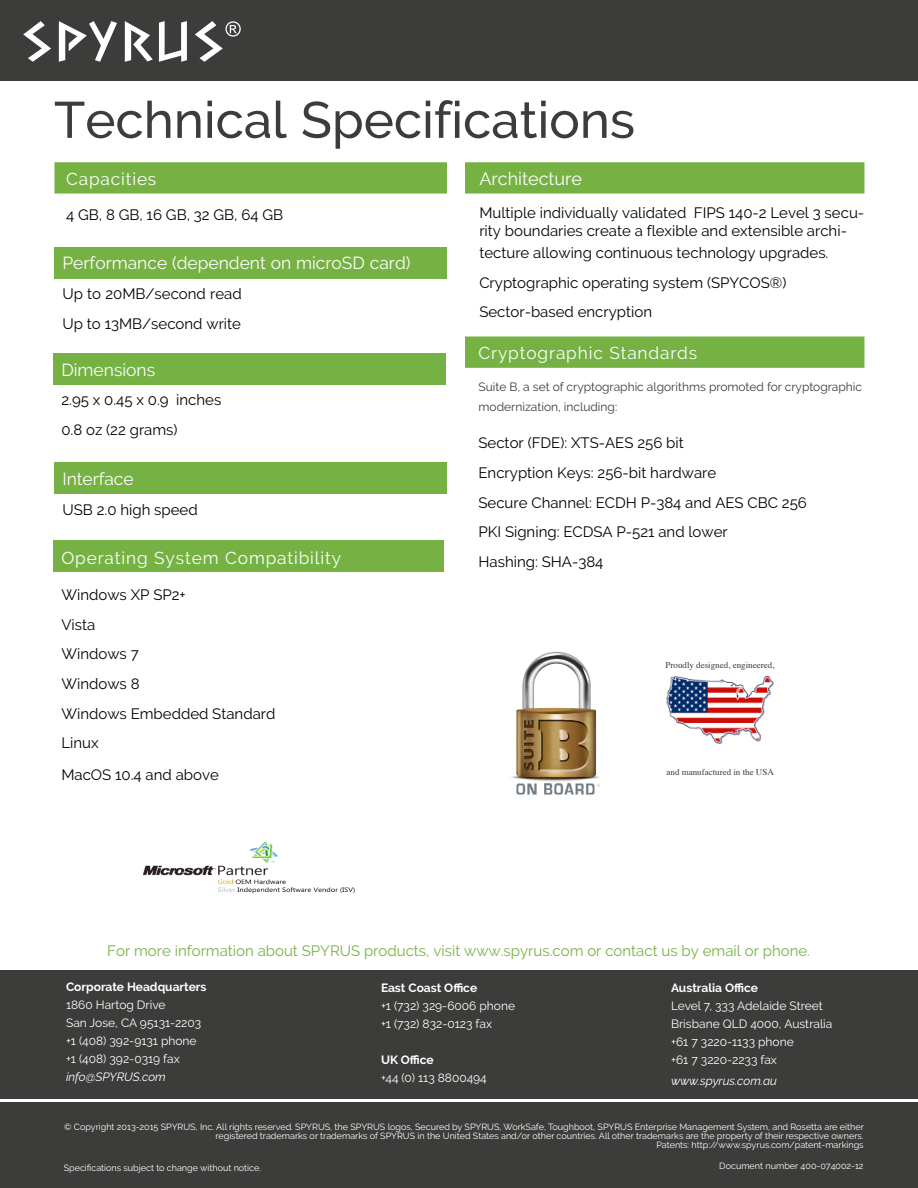
<style>
.page{position:relative;width:918px;height:1188px;background:#fff}
.page>*{position:absolute;margin:0;border:0;box-sizing:border-box;transform-origin:0 0}
.t1{font:500 51px "Raleway";color:#3c3c3b}
.t2{font:18px "Raleway";color:#fff}
.t3{font:17.4px "Raleway";color:#fff}
.t4{font:17.25px "Raleway";letter-spacing:.05em;color:#fff}
.t5{font:15px/29.7px "Raleway";color:#000}
.t6{font:15px "Raleway";color:#75b243}
.t7{font:12px/18px "Raleway";color:#fff}
.t8{font:12px/20.2px "Raleway";color:#3c3c3b}
.t9{font:700 12px "Raleway";color:#fff}
.t10{font:italic 12px "Raleway";color:#fff}
.t11{font:9px/9px "Raleway";color:#fff;text-align:right}
.t12{font:9px "Times";color:#3c3c3b}
</style>
<div class="page">
<div style="left:465px;top:162px;width:399px;height:32px;background:#75b243"></div>
<div style="left:465px;top:337px;width:399px;height:31px;background:#75b243"></div>
<div style="left:54px;top:162px;width:393px;height:32px;background:#75b243"></div>
<div style="left:0;top:970px;width:918px;height:218px;background:#3c3c3b"></div>
<hr style="left:0;top:1100px;width:918px;height:2px;background:#fff">
<div style="left:54px;top:247px;width:393px;height:31px;background:#75b243"></div>
<div style="left:0;top:0;width:918px;height:81px;background:#3c3c3b"></div>
<svg style="left:23px;top:21px;width:28px;height:41px"></svg>
<svg style="left:59px;top:21px;width:58px;height:41px"></svg>
<svg style="left:125px;top:21px;width:28px;height:41px"></svg>
<svg style="left:159px;top:21px;width:28px;height:41px"></svg>
<svg style="left:195px;top:21px;width:46px;height:41px"></svg>
<div style="left:53px;top:540px;width:391px;height:31px;background:#75b243"></div>
<div style="left:53px;top:354px;width:393px;height:31px;background:#75b243"></div>
<div style="left:54px;top:463px;width:393px;height:31px;background:#75b243"></div>
<img style="left:511px;top:651px;width:89px;height:144px">
<img style="left:666px;top:677px;width:108px;height:67px">
<img style="left:143px;top:841px;width:212px;height:53px">
<h1 class="t1" style="left:54px;top:90px;width:583px">Technical Specifications</h1>
<p class="t4" style="left:66px;top:169px;width:92px">Capacities</p>
<p class="t5" style="left:66px;top:200px;width:219px">4 GB, 8 GB, 16 GB, 32 GB, 64 GB</p>
<p class="t3" style="left:62px;top:253px;width:349px">Performance (dependent on microSD card)</p>
<p class="t5" style="left:62px;top:279px;width:181px">Up to 20MB/second read<br>Up to 13MB/second write</p>
<p class="t3" style="left:61px;top:359px;width:95px">Dimensions</p>
<p class="t5" style="left:61px;top:385px;width:161px">2.95 x 0.45 x 0.9 inches<br>0.8 oz (22 grams)</p>
<p class="t3" style="left:62px;top:469px;width:73px">Interface</p>
<p class="t5" style="left:62px;top:494px;width:137px">USB 2.0 high speed</p>
<p class="t4" style="left:61px;top:548px;width:281px">Operating System Compatibility</p>
<p class="t5" style="left:61px;top:580px;width:216px">Windows XP SP2+<br>Vista<br>Windows 7<br>Windows 8<br>Windows Embedded Standard<br>Linux</p>
<p class="t5" style="left:61px;top:760px;width:159px">MacOS 10.4 and above</p>
<p class="t2" style="left:479px;top:169px;width:104px">Architecture</p>
<p class="t5" style="left:479px;top:204px;width:386px;line-height:18px">Multiple individually validated FIPS 140-2 Level 3 secu&shy;rity boundaries create a flexible and extensible archi-</p>
<p class="t5" style="left:479px;top:238px;width:351px">tecture allowing continuous technology upgrades.<br>Cryptographic operating system (SPYCOS®)<br>Sector-based encryption</p>
<p class="t4" style="left:478px;top:343px;width:220px">Cryptographic Standards</p>
<p class="t8" style="left:478px;top:376px;width:385px">Suite B, a set of cryptographic algorithms promoted for cryptographic modernization, including:</p>
<p class="t5" style="left:478px;top:428px;width:330px">Sector (FDE): XTS-AES 256 bit<br>Encryption Keys: 256-bit hardware<br>Secure Channel: ECDH P-384 and AES CBC 256<br>PKI Signing: ECDSA P-521 and lower<br>Hashing: SHA-384</p>
<p class="t12" style="left:666px;top:657px;width:110px">Proudly designed, engineered,</p>
<p class="t12" style="left:667px;top:764px;width:109px">and manufactured in the USA</p>
<p class="t6" style="left:107px;top:942px;width:704px">For more information about SPYRUS products, visit www.spyrus.com or contact us by email or phone.</p>
<p class="t9" style="left:66px;top:979px;width:142px">Corporate Headquarters</p>
<p class="t7" style="left:66px;top:995px;width:137px">1860 Hartog Drive<br>San Jose, CA 95131-2203 +1 (408) 392-9131 phone +1 (408) 392-0319 fax</p>
<p class="t10" style="left:66px;top:1069px;width:101px">info@SPYRUS.com</p>
<p class="t9" style="left:381px;top:981px;width:98px">East Coast Office</p>
<p class="t7" style="left:381px;top:997px;width:136px">+1 (732) 329-6006 phone +1 (732) 832-0123 fax</p>
<p class="t9" style="left:381px;top:1053px;width:54px">UK Office</p>
<p class="t7" style="left:381px;top:1069px;width:107px">+44 (0) 113 8800494</p>
<p class="t9" style="left:671px;top:981px;width:88px">Australia Office</p>
<p class="t7" style="left:671px;top:997px;width:163px">Level 7, 333 Adelaide Street<br>Brisbane QLD 4000, Australia +61 7 3220-1133 phone<br>+61 7 3220-2233 fax</p>
<p class="t10" style="left:671px;top:1074px;width:108px">www.spyrus.com.au</p>
<p class="t11" style="left:64px;top:1122px;width:801px">© Copyright 2013-2015 SPYRUS, Inc. All rights reserved. SPYRUS, the SPYRUS logos, Secured by SPYRUS, WorkSafe, Toughboot, SPYRUS Enterprise Management System, and Rosetta are either registered trademarks or trademarks of SPYRUS in the United States and/or other countries. All other trademarks are the property of their respective owners.<br>Patents: http://www.spyrus.com/patent-markings</p>
<p class="t11" style="left:719px;top:1161px;width:146px">Document number 400-074002-12</p>
<p class="t11" style="left:64px;top:1164px;width:199px">Specifications subject to change without notice.</p>
</div>
